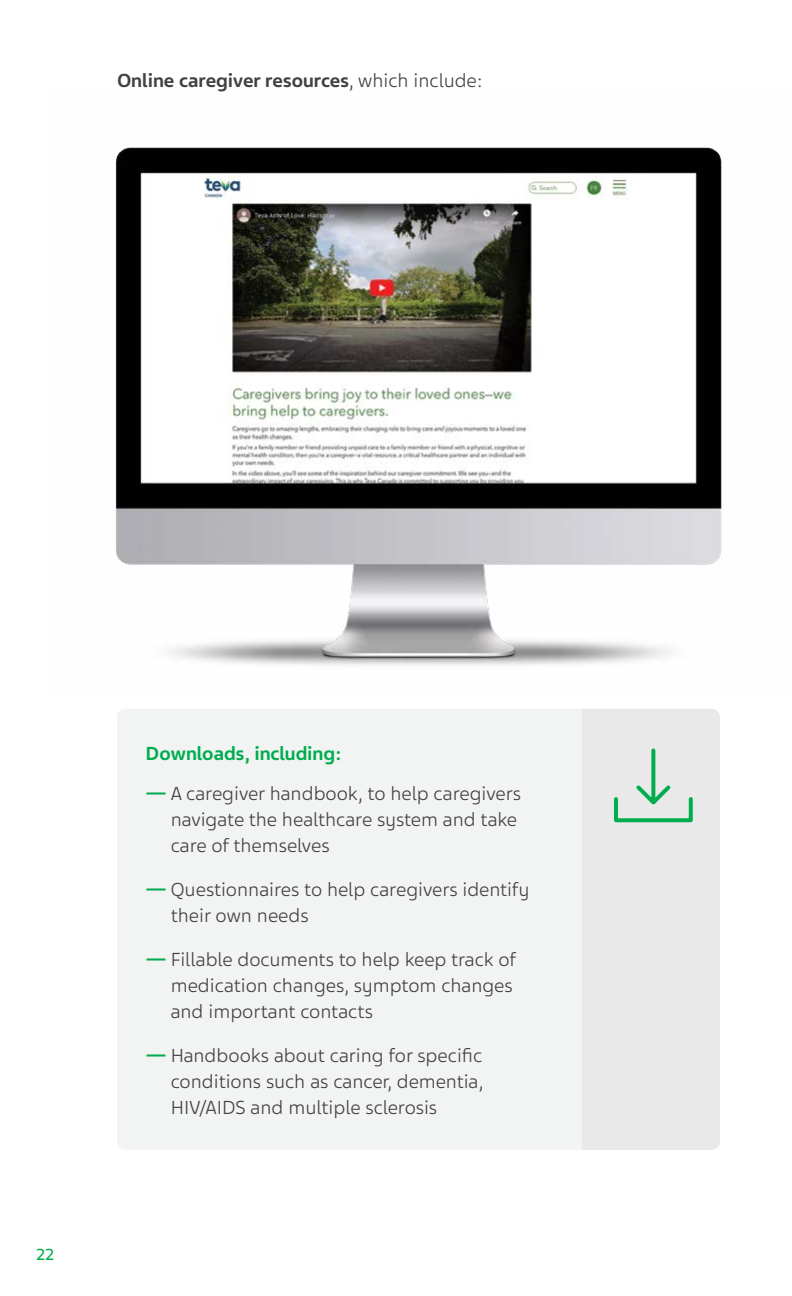
<style>
.page{position:relative;width:792px;height:1296px;background:#fff}
.page>*{position:absolute;margin:0;border:0;box-sizing:border-box;transform-origin:0 0}
.t1{font:300 20px/26px "Teva Sans";color:#414042}
.t2{font:700 20px "Teva Sans";color:#414042}
.t3{font:700 20px "Teva Sans";color:#00ad4e}
.t4{font:17px "Teva Sans";color:#00ad4e}
.s1{font-weight:300}
.s2{font-weight:700;color:#00ad4e}
</style>
<div class="page">
<div style="left:117px;top:709px;width:603px;height:441px;background:#f2f3f3;border-radius:9px"></div>
<div style="left:582px;top:709px;width:138px;height:441px;background:#e9e9ea"></div>
<svg style="left:614px;top:748px;width:79px;height:75px"></svg>
<img style="left:115px;top:147px;width:607px;height:519px">
<p class="t2" style="left:117px;top:68px;width:367px">Online caregiver resources<span class="s1">, which include:</span></p>
<p class="t4" style="left:36px;top:1244px;width:20px">22</p>
<p class="t3" style="left:146px;top:741px;width:198px">Downloads, including:</p>
<p class="t1" style="left:171px;top:781px;width:352px;text-indent:-25px"><span class="s2">—</span> A caregiver handbook, to help caregivers navigate the healthcare system and take care of themselves</p>
<p class="t1" style="left:171px;top:877px;width:360px;text-indent:-25px"><span class="s2">—</span> Questionnaires to help caregivers identify their own needs</p>
<p class="t1" style="left:171px;top:947px;width:347px;text-indent:-25px"><span class="s2">—</span> Fillable documents to help keep track of medication changes, symptom changes and important contacts</p>
<p class="t1" style="left:171px;top:1043px;width:314px;text-align:justify;text-indent:-25px"><span class="s2">—</span> Handbooks about caring for specific conditions such as cancer, dementia, HIV/AIDS and multiple sclerosis</p>
</div>
